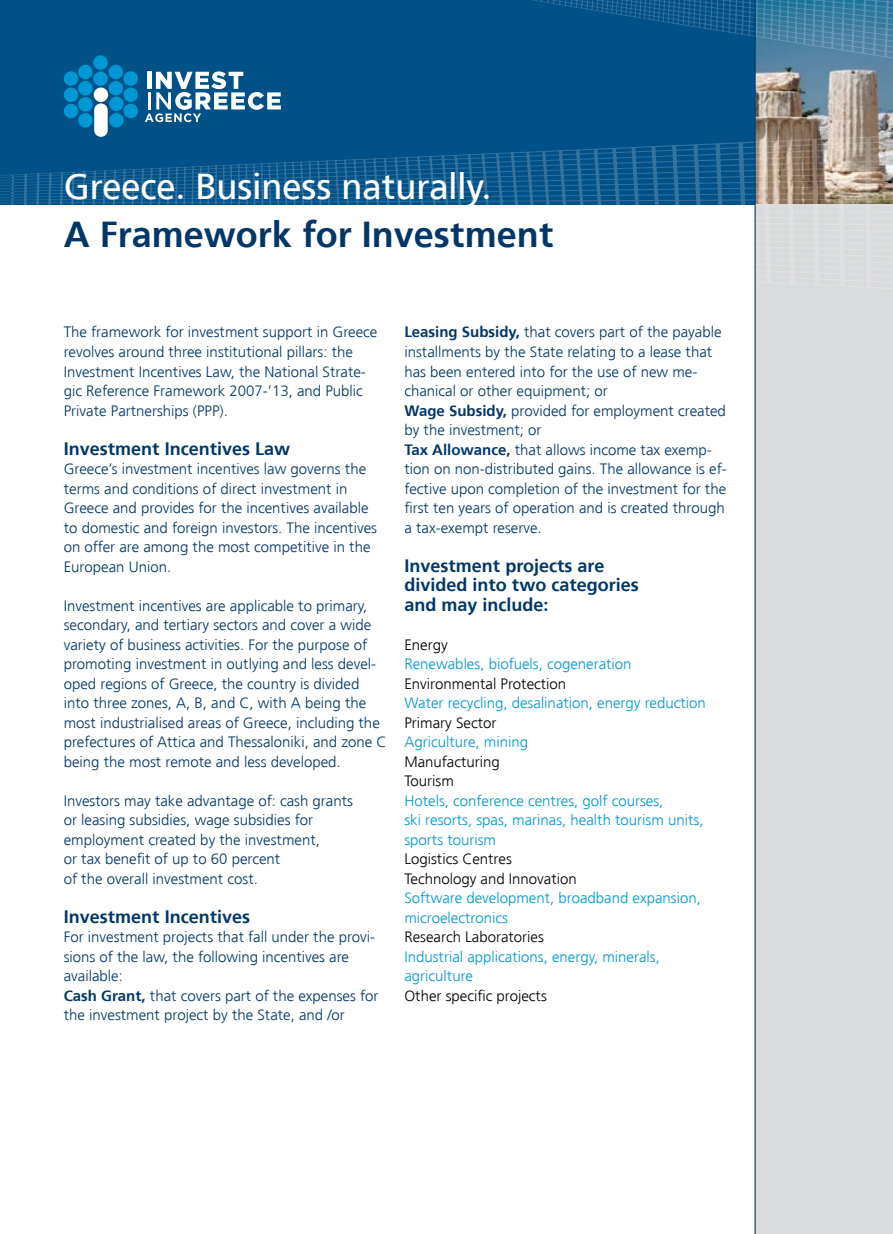
<style>
.page{position:relative;width:893px;height:1234px;background:#fff}
.page>*{position:absolute;margin:0;border:0;box-sizing:border-box;transform-origin:0 0}
.t1{font:36px "PF Catalog";color:#fff}
.t2{font:700 36px "PF Catalog";color:#003768}
.t3{font:700 18px/19.5px "PF Catalog";color:#003768}
.t4{font:300 15px/19.5px "PF Catalog";color:#003768}
.t5{font:300 15px/19.5px "PF Catalog";color:#0098d4}
.t6{font:300 15px/19.5px "PF Catalog";color:#000}
.s1{font-weight:700}
</style>
<div class="page">
<img style="left:756px;top:78px;width:137px;height:58px">
<div style="left:755px;top:204px;width:138px;height:1029px;background:#d9dadb"></div>
<div style="left:0;top:0;width:755px;height:204px;background:#005187"></div>
<svg style="left:532px;top:0;width:361px;height:78px"></svg>
<svg style="left:0;top:136px;width:893px;height:153px"></svg>
<div style="left:94px;top:87px;width:14px;height:15px;background:#fff;border-radius:50%"></div>
<div style="left:94px;top:103px;width:14px;height:34px;background:#fff;border-radius:7px"></div>
<div style="left:124px;top:71px;width:14px;height:15px;background:#0098d4;border-radius:50%"></div>
<div style="left:64px;top:71px;width:14px;height:15px;background:#0098d4;border-radius:50%"></div>
<div style="left:93px;top:55px;width:15px;height:15px;background:#0098d4;border-radius:50%"></div>
<div style="left:109px;top:65px;width:14px;height:14px;background:#0098d4;border-radius:50%"></div>
<div style="left:78px;top:65px;width:15px;height:14px;background:#0098d4;border-radius:50%"></div>
<div style="left:124px;top:104px;width:14px;height:14px;background:#0098d4;border-radius:50%"></div>
<div style="left:109px;top:113px;width:15px;height:14px;background:#0098d4;border-radius:50%"></div>
<div style="left:78px;top:113px;width:15px;height:14px;background:#0098d4;border-radius:50%"></div>
<div style="left:64px;top:104px;width:14px;height:14px;background:#0098d4;border-radius:50%"></div>
<div style="left:124px;top:87px;width:14px;height:15px;background:#0098d4;border-radius:50%"></div>
<div style="left:64px;top:87px;width:14px;height:15px;background:#0098d4;border-radius:50%"></div>
<div style="left:93px;top:71px;width:15px;height:15px;background:#0098d4;border-radius:50%"></div>
<div style="left:109px;top:81px;width:14px;height:14px;background:#0098d4;border-radius:50%"></div>
<div style="left:78px;top:81px;width:15px;height:14px;background:#0098d4;border-radius:50%"></div>
<div style="left:109px;top:96px;width:15px;height:15px;background:#0098d4;border-radius:50%"></div>
<div style="left:78px;top:97px;width:15px;height:14px;background:#0098d4;border-radius:50%"></div>
<svg style="left:145px;top:71px;width:136px;height:51px"></svg>
<hr style="left:755px;top:0;width:1px;height:1233px;background:#003768">
<h1 class="t1" style="left:64px;top:165px;width:429px">Greece. Business naturally.</h1>
<h1 class="t2" style="left:64px;top:213px;width:491px">A Framework for Investment</h1>
<p class="t4" style="left:64px;top:323px;width:315px">The framework for investment support in Greece revolves around three institutional pillars: the Investment Incentives Law, the National Strate&shy;gic Reference Framework 2007-’13, and Public Private Partnerships (PPP).</p>
<p class="t3" style="left:64px;top:438px;width:228px">Investment Incentives Law</p>
<p class="t4" style="left:64px;top:459px;width:315px">Greece’s investment incentives law governs the terms and conditions of direct investment in Greece and provides for the incentives available to domestic and foreign investors. The incentives on offer are among the most competitive in the European Union.</p>
<p class="t4" style="left:64px;top:596px;width:324px">Investment incentives are applicable to primary, secondary, and tertiary sectors and cover a wide variety of business activities. For the purpose of promoting investment in outlying and less devel&shy;oped regions of Greece, the country is divided into three zones, A, B, and C, with A being the most industrialised areas of Greece, including the prefectures of Attica and Thessaloniki, and zone C being the most remote and less developed.</p>
<p class="t4" style="left:64px;top:791px;width:291px">Investors may take advantage of: cash grants or leasing subsidies, wage subsidies for employment created by the investment,<br>or tax benefit of up to 60 percent<br>of the overall investment cost.</p>
<p class="t3" style="left:64px;top:906px;width:188px">Investment Incentives</p>
<p class="t4" style="left:64px;top:927px;width:316px">For investment projects that fall under the provi&shy;sions of the law, the following incentives are available:<br><span class="s1">Cash Grant,</span> that covers part of the expenses for the investment project by the State, and /or</p>
<p class="t4" style="left:404px;top:323px;width:324px"><span class="s1">Leasing Subsidy,</span> that covers part of the payable installments by the State relating to a lease that has been entered into for the use of new me&shy;chanical or other equipment; or<br><span class="s1">Wage Subsidy,</span> provided for employment created by the investment; or<br><span class="s1">Tax Allowance,</span> that allows income tax exemp&shy;tion on non-distributed gains. The allowance is ef&shy;fective upon completion of the investment for the first ten years of operation and is created through a tax-exempt reserve.</p>
<p class="t3" style="left:404px;top:555px;width:236px">Investment projects are divided into two categories and may include:</p>
<p class="t6" style="left:404px;top:635px;width:45px">Energy</p>
<p class="t5" style="left:404px;top:654px;width:229px">Renewables, biofuels, cogeneration</p>
<p class="t6" style="left:404px;top:674px;width:163px">Environmental Protection</p>
<p class="t5" style="left:404px;top:693px;width:303px">Water recycling, desalination, energy reduction</p>
<p class="t6" style="left:404px;top:713px;width:94px">Primary Sector</p>
<p class="t5" style="left:404px;top:732px;width:125px">Agriculture, mining</p>
<p class="t6" style="left:404px;top:752px;width:97px">Manufacturing<br>Tourism</p>
<p class="t5" style="left:404px;top:791px;width:301px">Hotels, conference centres, golf courses,<br>ski resorts, spas, marinas, health tourism units, sports tourism</p>
<p class="t6" style="left:404px;top:849px;width:174px">Logistics Centres<br>Technology and Innovation</p>
<p class="t5" style="left:404px;top:888px;width:298px">Software development, broadband expansion, microelectronics</p>
<p class="t6" style="left:404px;top:927px;width:141px">Research Laboratories</p>
<p class="t5" style="left:404px;top:947px;width:257px">Industrial applications, energy, minerals, agriculture</p>
<p class="t6" style="left:404px;top:986px;width:144px">Other specific projects</p>
</div>
